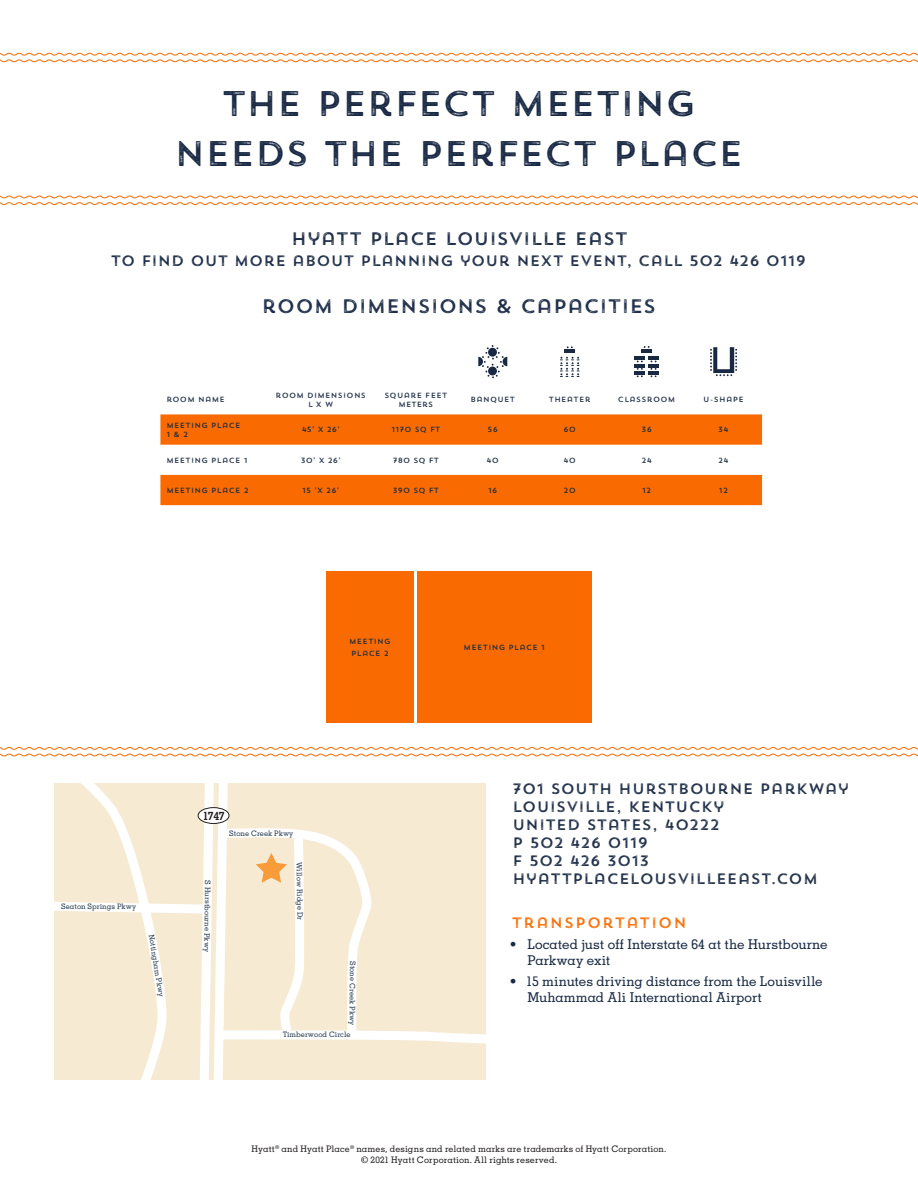
<style>
.page{position:relative;width:918px;height:1188px;background:#fff}
.page>*{position:absolute;margin:0;border:0;box-sizing:border-box;transform-origin:0 0}
.Page_Title__blue{font:35.55px "Trend Rough Sans One";letter-spacing:-.02em;color:#192944}
.Room_Dimensins___Capacities_Header{font:19.5px "Trend Rough Sans One";letter-spacing:-.005em;color:#192944}
.Property_Name_Transportation{font:18px "Trend Rough Sans One";color:#192944}
.Address_Phone_URL{font:15px/18px "Trend Rough Sans One";letter-spacing:.01em;color:#192944}
.Plan_Event_Phone{font:15px "Trend Rough Sans One";color:#192944}
.Subheads__orange{font:15px "Trend Rough Sans One";letter-spacing:.06em;color:#f96b00}
.t1{font:500 13.5px/15.8px "Memphis LT Std";color:#192944}
.t2{font:700 11.55px "Memphis LT Std";color:#231f20}
.Copyright_Lingo__blue{font:500 9px "Memphis LT Std";letter-spacing:.01em;color:#231f20}
.Transportation_Bullet_Copy__Double_colum{font:7.5px/9px "Trend Rough Sans One";letter-spacing:.035em;color:#192944}
.t3{font:500 7.5px "Memphis LT Std";letter-spacing:-.005em;color:#273c52}
</style>
<div class="page">
<svg style="left:0;top:747px;width:918px;height:10px"></svg>
<svg style="left:0;top:195px;width:918px;height:10px"></svg>
<svg style="left:0;top:52px;width:918px;height:11px"></svg>
<div style="left:417px;top:571px;width:175px;height:152px;background:#f96b00"></div>
<div style="left:326px;top:571px;width:88px;height:152px;background:#f96b00"></div>
<svg style="left:54px;top:783px;width:432px;height:297px;background:#f6ebd5"></svg>
<svg style="left:160px;top:414px;width:602px;height:91px;fill:#f96b00"></svg>
<svg style="left:478px;top:345px;width:29px;height:33px"></svg>
<svg style="left:560px;top:357px;width:19px;height:20px"></svg>
<hr style="left:565px;top:349px;width:10px;height:4px;background:#192944">
<svg style="left:641px;top:346px;width:11px;height:6px"></svg>
<hr style="left:635px;top:356px;width:10px;height:4px;background:#192944">
<hr style="left:648px;top:356px;width:11px;height:4px;background:#192944">
<svg style="left:635px;top:361px;width:24px;height:16px"></svg>
<svg style="left:710px;top:347px;width:27px;height:29px"></svg>
<p class="Page_Title__blue" style="left:222px;top:81px;width:476px">THE PERFECT MEETING</p>
<p class="Page_Title__blue" style="left:174px;top:130px;width:571px">NEEDS THE PERFECT PLACE</p>
<p class="Property_Name_Transportation" style="left:291px;top:227px;width:338px">HYATT PLACE LOUISVILLE EAST</p>
<p class="Plan_Event_Phone" style="left:111px;top:251px;width:697px">TO FIND OUT MORE ABOUT PLANNING YOUR NEXT EVENT, CALL 502 426 0119</p>
<p class="Transportation_Bullet_Copy__Double_colum" style="left:166px;top:395px;width:60px">ROOM NAME</p>
<p class="Room_Dimensins___Capacities_Header" style="left:262px;top:294px;width:396px">ROOM DIMENSIONS &amp; CAPACITIES</p>
<p class="Transportation_Bullet_Copy__Double_colum" style="left:276px;top:390px;width:92px">ROOM DIMENSIONS</p>
<p class="Transportation_Bullet_Copy__Double_colum" style="left:308px;top:399px;width:27px">L X W</p>
<p class="Transportation_Bullet_Copy__Double_colum" style="left:384px;top:390px;width:65px">SQUARE FEET</p>
<p class="Transportation_Bullet_Copy__Double_colum" style="left:399px;top:399px;width:36px">METERS</p>
<p class="Transportation_Bullet_Copy__Double_colum" style="left:470px;top:395px;width:46px">BANQUET</p>
<p class="Transportation_Bullet_Copy__Double_colum" style="left:549px;top:395px;width:43px">THEATER</p>
<p class="Transportation_Bullet_Copy__Double_colum" style="left:618px;top:395px;width:59px">CLASSROOM</p>
<p class="Transportation_Bullet_Copy__Double_colum" style="left:703px;top:395px;width:42px">U-SHAPE</p>
<p class="Transportation_Bullet_Copy__Double_colum" style="left:166px;top:421px;width:76px">MEETING PLACE<br>1 &amp; 2</p>
<p class="Transportation_Bullet_Copy__Double_colum" style="left:302px;top:425px;width:40px">45’ X 26’</p>
<p class="Transportation_Bullet_Copy__Double_colum" style="left:392px;top:425px;width:50px">1170 SQ FT</p>
<p class="Transportation_Bullet_Copy__Double_colum" style="left:488px;top:425px;width:12px">56</p>
<p class="Transportation_Bullet_Copy__Double_colum" style="left:563px;top:425px;width:14px">60</p>
<p class="Transportation_Bullet_Copy__Double_colum" style="left:641px;top:425px;width:12px">36</p>
<p class="Transportation_Bullet_Copy__Double_colum" style="left:718px;top:425px;width:12px">34</p>
<p class="Transportation_Bullet_Copy__Double_colum" style="left:166px;top:455px;width:83px">MEETING PLACE 1</p>
<p class="Transportation_Bullet_Copy__Double_colum" style="left:301px;top:455px;width:42px">30’ X 26’</p>
<p class="Transportation_Bullet_Copy__Double_colum" style="left:393px;top:455px;width:48px">780 SQ FT</p>
<p class="Transportation_Bullet_Copy__Double_colum" style="left:486px;top:455px;width:14px">40</p>
<p class="Transportation_Bullet_Copy__Double_colum" style="left:563px;top:455px;width:14px">40</p>
<p class="Transportation_Bullet_Copy__Double_colum" style="left:641px;top:455px;width:12px">24</p>
<p class="Transportation_Bullet_Copy__Double_colum" style="left:718px;top:455px;width:12px">24</p>
<p class="Transportation_Bullet_Copy__Double_colum" style="left:166px;top:486px;width:84px">MEETING PLACE 2</p>
<p class="Transportation_Bullet_Copy__Double_colum" style="left:302px;top:486px;width:39px">15 ’X 26’</p>
<p class="Transportation_Bullet_Copy__Double_colum" style="left:393px;top:486px;width:48px">390 SQ FT</p>
<p class="Transportation_Bullet_Copy__Double_colum" style="left:488px;top:486px;width:11px">16</p>
<p class="Transportation_Bullet_Copy__Double_colum" style="left:563px;top:486px;width:14px">20</p>
<p class="Transportation_Bullet_Copy__Double_colum" style="left:642px;top:486px;width:11px">12</p>
<p class="Transportation_Bullet_Copy__Double_colum" style="left:719px;top:486px;width:11px">12</p>
<p class="Transportation_Bullet_Copy__Double_colum" style="left:349px;top:637px;width:43px">MEETING</p>
<p class="Transportation_Bullet_Copy__Double_colum" style="left:351px;top:649px;width:39px">PLACE 2</p>
<p class="Transportation_Bullet_Copy__Double_colum" style="left:464px;top:643px;width:83px">MEETING PLACE 1</p>
<p class="t3" style="left:61px;top:902px;width:77px">Seaton Springs Pkwy</p>
<p class="t3" style="left:156px;top:934px;width:65px;rotate:81deg">Nottingham Pkwy</p>
<h3 class="t2" style="left:203px;top:808px;width:23px">1747</h3>
<p class="t3" style="left:213px;top:881px;width:73px;rotate:91deg">S Hurstbourne Pkwy</p>
<p class="t3" style="left:229px;top:828px;width:66px">Stone Creek Pkwy</p>
<p class="t3" style="left:304px;top:862px;width:60px;rotate:89deg">Willow Ridge Dr</p>
<p class="t3" style="left:357px;top:961px;width:66px;rotate:90deg">Stone Creek Pkwy</p>
<p class="t3" style="left:283px;top:1030px;width:69px">Timberwood Circle</p>
<p class="Address_Phone_URL" style="left:512px;top:780px;width:339px">701 SOUTH HURSTBOURNE PARKWAY<br>LOUISVILLE, KENTUCKY<br>UNITED STATES, 40222<br>P 502 426 0119<br>F 502 426 3013<br>HYATTPLACELOUSVILLEEAST.COM</p>
<p class="Subheads__orange" style="left:512px;top:913px;width:177px">TRANSPORTATION</p>
<p class="t1" style="left:527px;top:936px;width:302px;text-indent:-18px">• Located just off Interstate 64 at the Hurstbourne<br>Parkway exit</p>
<p class="t1" style="left:527px;top:973px;width:297px;text-indent:-18px">• 15 minutes driving distance from the Louisville<br>Muhammad Ali International Airport</p>
<p class="Copyright_Lingo__blue" style="left:252px;top:1143px;width:416px">Hyatt<sup>®</sup> and Hyatt Place<sup>®</sup> names, designs and related marks are trademarks of Hyatt Corporation.</p>
<p class="Copyright_Lingo__blue" style="left:361px;top:1154px;width:197px">© 2021 Hyatt Corporation. All rights reserved.</p>
</div>
